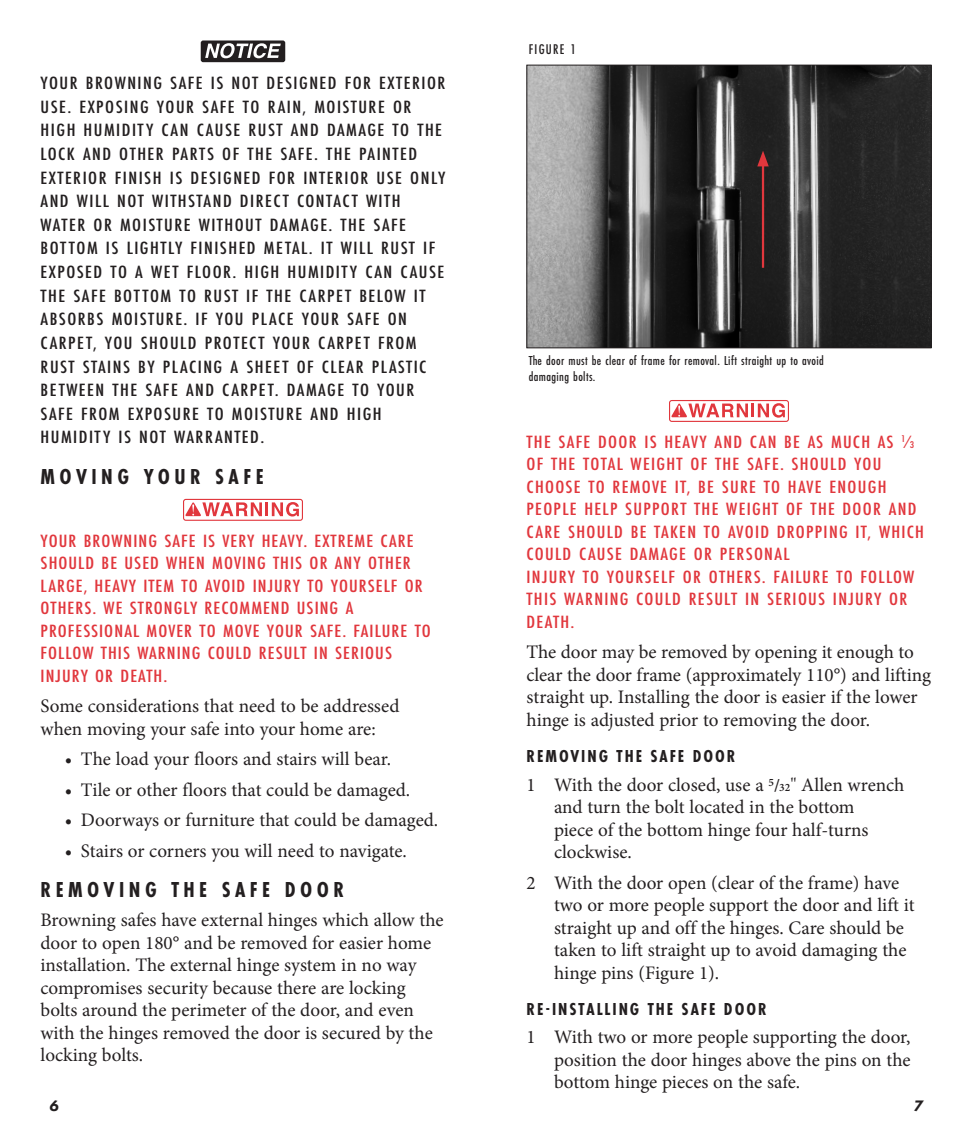
<style>
.page{position:relative;width:972px;height:1134px;background:#fff}
.page>*{position:absolute;margin:0;border:0;box-sizing:border-box;transform-origin:0 0}
._06OM_Header__Body_M{font:700 22.5px "Futura PT Cond";letter-spacing:.2em;color:#231f20}
._06OM_Body_Copy__Nor{font:19.12px/22.5px "Minion Pro";letter-spacing:-.005em;color:#231f20}
._06OM_Body_Copy__Num{font:19.12px/22.5px "Minion Pro";letter-spacing:-.005em;color:#231f20}
._06OM_Body_Copy__Bul{font:19.12px "Minion Pro";color:#231f20}
._06OM_Body_Copy__Nor-2{font:500 18.45px/23.6px "Futura PT Cond";letter-spacing:.07em;color:#231f20;scale:1.15 1}
._06OM_Body_Copy__Nor-3{font:500 18.45px/22.5px "Futura PT Cond";letter-spacing:.055em;color:#e1373d;scale:1.15 1}
._06OM_Header__Body_S{font:700 18px "Futura PT Cond";letter-spacing:.11em;color:#231f20}
.t1{font:italic 800 15.75px "Futura PT";color:#231f20}
._06OM_Numbers__Figur{font:500 14.62px "Futura PT Cond";letter-spacing:.085em;color:#231f20}
._06OM_Cutline__Black{font:500 13.5px/15.8px "Futura PT Cond";letter-spacing:.025em;color:#231f20}
.s1{font-size:10.12px}
.s2{font-weight:600;font-size:18px}
.s3{font-weight:600;font-size:11.25px}
</style>
<div class="page">
<div style="left:201px;top:41px;width:84px;height:21px;background:#231f20;border-radius:2px"></div>
<svg style="left:205px;top:43px;width:76px;height:15px"></svg>
<svg style="left:183px;top:499px;width:120px;height:22px"></svg>
<svg style="left:669px;top:400px;width:120px;height:22px"></svg>
<img style="left:529px;top:67px;width:401px;height:279px">
<div style="left:527px;top:65px;width:405px;height:283px;border:1px solid #231f20"></div>
<hr style="left:762px;top:163px;width:2px;height:105px;background:#e1373d">
<svg style="left:757px;top:151px;width:12px;height:15px"></svg>
<p class="_06OM_Body_Copy__Nor-2" style="left:41px;top:71px;width:353px">YOUR BROWNING SAFE IS NOT DESIGNED FOR EXTERIOR USE. EXPOSING YOUR SAFE TO RAIN, MOISTURE OR HIGH HUMIDITY CAN CAUSE RUST AND DAMAGE TO THE LOCK AND OTHER PARTS OF THE SAFE. THE PAINTED EXTERIOR FINISH IS DESIGNED FOR INTERIOR USE ONLY AND WILL NOT WITHSTAND DIRECT CONTACT WITH WATER OR MOISTURE WITHOUT DAMAGE. THE SAFE BOTTOM IS LIGHTLY FINISHED METAL. IT WILL RUST IF EXPOSED TO A WET FLOOR. HIGH HUMIDITY CAN CAUSE THE SAFE BOTTOM TO RUST IF THE CARPET BELOW IT ABSORBS MOISTURE. IF YOU PLACE YOUR SAFE ON CARPET, YOU SHOULD PROTECT YOUR CARPET FROM RUST STAINS BY PLACING A SHEET OF CLEAR PLASTIC BETWEEN THE SAFE AND CARPET. DAMAGE TO YOUR SAFE FROM EXPOSURE TO MOISTURE AND HIGH HUMIDITY IS NOT WARRANTED.</p>
<p class="_06OM_Header__Body_M" style="left:41px;top:463px;width:225px">MOVING YOUR SAFE</p>
<p class="_06OM_Body_Copy__Nor-3" style="left:41px;top:529px;width:341px">YOUR BROWNING SAFE IS VERY HEAVY. EXTREME CARE SHOULD BE USED WHEN MOVING THIS OR ANY OTHER LARGE, HEAVY ITEM TO AVOID INJURY TO YOURSELF OR OTHERS. WE STRONGLY RECOMMEND USING A PROFESSIONAL MOVER TO MOVE YOUR SAFE. FAILURE TO FOLLOW THIS WARNING COULD RESULT IN SERIOUS INJURY OR DEATH.</p>
<p class="_06OM_Body_Copy__Nor" style="left:40px;top:695px;width:360px">Some considerations that need to be addressed when moving your safe into your home are:</p>
<p class="_06OM_Body_Copy__Bul" style="left:65px;top:746px;width:328px">• The load your floors and stairs will bear.</p>
<p class="_06OM_Body_Copy__Bul" style="left:65px;top:777px;width:347px">• Tile or other floors that could be damaged.</p>
<p class="_06OM_Body_Copy__Bul" style="left:65px;top:808px;width:375px">• Doorways or furniture that could be damaged.</p>
<p class="_06OM_Body_Copy__Bul" style="left:65px;top:838px;width:344px">• Stairs or corners you will need to navigate.</p>
<p class="_06OM_Header__Body_M" style="left:41px;top:877px;width:305px">REMOVING THE SAFE DOOR</p>
<p class="_06OM_Body_Copy__Nor" style="left:40px;top:909px;width:405px">Browning safes have external hinges which allow the door to open 180° and be removed for easier home installation. The external hinge system in no way compromises security because there are locking bolts around the perimeter of the door, and even with the hinges removed the door is secured by the locking bolts.</p>
<p class="_06OM_Numbers__Figur" style="left:529px;top:40px;width:49px">FIGURE 1</p>
<p class="_06OM_Cutline__Black" style="left:529px;top:353px;width:297px">The door must be clear of frame for removal. Lift straight up to avoid damaging bolts.</p>
<p class="_06OM_Body_Copy__Nor-3" style="left:527px;top:430px;width:347px">THE SAFE DOOR IS HEAVY AND CAN BE AS MUCH AS <sup>1</sup>⁄<span class="s1">3<br></span>OF THE TOTAL WEIGHT OF THE SAFE. SHOULD YOU CHOOSE TO REMOVE IT, BE SURE TO HAVE ENOUGH PEOPLE HELP SUPPORT THE WEIGHT OF THE DOOR AND CARE SHOULD BE TAKEN TO AVOID DROPPING IT, WHICH COULD CAUSE DAMAGE OR PERSONAL<br>INJURY TO YOURSELF OR OTHERS. FAILURE TO FOLLOW THIS WARNING COULD RESULT IN SERIOUS INJURY OR DEATH.</p>
<p class="_06OM_Body_Copy__Nor" style="left:526px;top:641px;width:406px">The door may be removed by opening it enough to clear the door frame (approximately 110°) and lifting straight up. Installing the door is easier if the lower hinge is adjusted prior to removing the door.</p>
<p class="_06OM_Header__Body_S" style="left:527px;top:745px;width:210px">REMOVING THE SAFE DOOR</p>
<p class="_06OM_Body_Copy__Num" style="left:554px;top:773px;width:352px;text-indent:-28px">1 With the door closed, use a <sup>5</sup><span class="s2">/</span><span class="s3">32</span>" Allen wrench and turn the bolt located in the bottom<br>piece of the bottom hinge four half-turns clockwise.</p>
<p class="_06OM_Body_Copy__Num" style="left:554px;top:871px;width:362px;text-indent:-28px">2 With the door open (clear of the frame) have two or more people support the door and lift it straight up and off the hinges. Care should be taken to lift straight up to avoid damaging the hinge pins (Figure 1).</p>
<p class="_06OM_Header__Body_S" style="left:527px;top:998px;width:242px">RE-INSTALLING THE SAFE DOOR</p>
<p class="_06OM_Body_Copy__Num" style="left:554px;top:1026px;width:358px;text-align:justify;text-indent:-28px">1 With two or more people supporting the door, position the door hinges above the pins on the bottom hinge pieces on the safe.</p>
<p class="t1" style="left:49px;top:1096px;width:11px">6</p>
<p class="t1" style="left:914px;top:1096px;width:11px">7</p>
</div>
